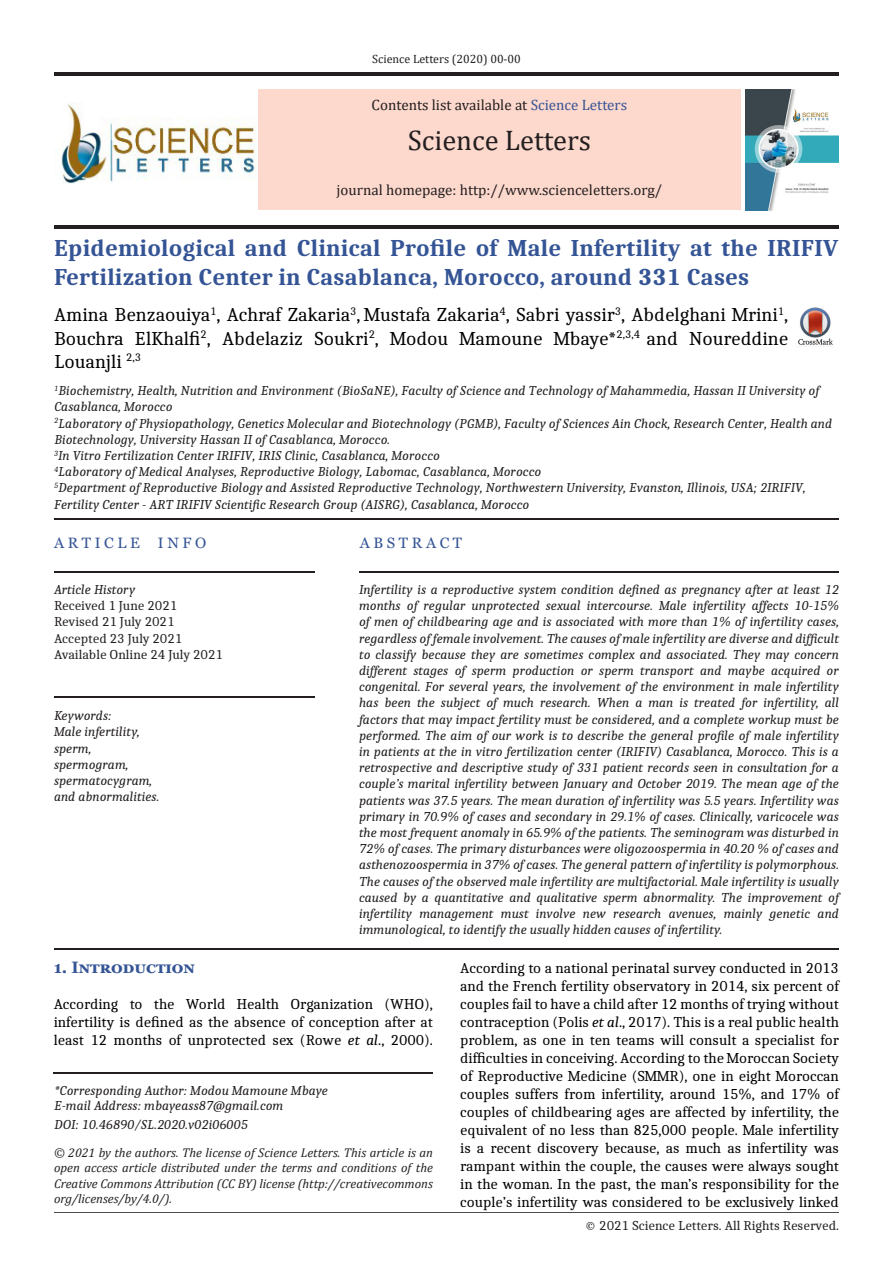
<style>
.page{position:relative;width:893px;height:1263px;background:#fff}
.page>*{position:absolute;margin:0;border:0;box-sizing:border-box;transform-origin:0 0}
.t1{font:28.5px "Cambria";color:#231f20}
.t2{font:700 24px/28.8px "Caladea";letter-spacing:.01em;color:#345495}
.t3{font:19.5px/23.4px "Caladea";color:#000;text-align:justify}
.t4{font:700 16.5px "Georgia";color:#345495}
.t5{font:15px/18px "Caladea";color:#000;text-align:justify}
.t6{font:15px "Cambria";color:#231f20}
.t7{font:15px "Georgia";color:#345495}
.t8{font:italic 13.5px/16.2px "Caladea";color:#231f20}
.t9{font:13.5px "Caladea";color:#231f20}
.t10{font:italic 12.75px/15.3px "Cambria";color:#231f20;text-align:justify}
.t11{font:12px "Cambria";color:#231f20}
.s1{color:#345495}
.s2{font-style:italic}
</style>
<div class="page">
<hr style="left:54px;top:1212px;width:785px;height:1px;background:#231f20">
<img style="left:745px;top:90px;width:93px;height:120px">
<hr style="left:54px;top:225px;width:785px;height:4px;background:#231f20">
<hr style="left:54px;top:72px;width:785px;height:4px;background:#231f20">
<div style="left:258px;top:90px;width:483px;height:120px;background:#fdd8cc"></div>
<img style="left:61px;top:102px;width:195px;height:81px">
<hr style="left:54px;top:518px;width:785px;height:2px;background:#231f20">
<hr style="left:54px;top:571px;width:260px;height:2px;background:#231f20">
<hr style="left:360px;top:571px;width:479px;height:2px;background:#231f20">
<img style="left:797px;top:307px;width:37px;height:40px">
<hr style="left:54px;top:948px;width:785px;height:2px;background:#231f20">
<hr style="left:54px;top:1072px;width:379px;height:2px;background:#231f20">
<hr style="left:54px;top:696px;width:260px;height:2px;background:#231f20">
<p class="t11" style="left:372px;top:52px;width:150px">Science Letters (2020) 00-00</p>
<p class="t6" style="left:372px;top:96px;width:257px">Contents list available at <span class="s1">Science Letters</span></p>
<p class="t1" style="left:408px;top:124px;width:185px">Science Letters</p>
<p class="t6" style="left:337px;top:181px;width:327px">journal homepage: http://www.scienceletters.org/</p>
<p class="t2" style="left:54px;top:233px;width:786px">Epidemiological and Clinical Profile of Male Infertility at the IRIFIV<br>Fertilization Center in Casablanca, Morocco, around 331 Cases</p>
<p class="t3" style="left:54px;top:302px;width:736px">Amina Benzaouiya<sup>1</sup>, Achraf Zakaria<sup>3</sup>, Mustafa Zakaria<sup>4</sup>, Sabri yassir<sup>3</sup>, Abdelghani Mrini<sup>1</sup>, Bouchra ElKhalfi<sup>2</sup>, Abdelaziz Soukri<sup>2</sup>, Modou Mamoune Mbaye*<sup>2,3,4</sup> and Noureddine Louanjli <sup>2,3</sup></p>
<p class="t8" style="left:54px;top:382px;width:767px"><sup>1</sup>Biochemistry, Health, Nutrition and Environment (BioSaNE), Faculty of Science and Technology of Mahammedia, Hassan II University of<br>Casablanca, Morocco</p>
<p class="t8" style="left:54px;top:415px;width:780px"><sup>2</sup>Laboratory of Physiopathology, Genetics Molecular and Biotechnology (PGMB), Faculty of Sciences Ain Chock, Research Center, Health and<br>Biotechnology, University Hassan II of Casablanca, Morocco.</p>
<p class="t8" style="left:54px;top:447px;width:388px"><sup>3</sup>In Vitro Fertilization Center IRIFIV, IRIS Clinic, Casablanca, Morocco</p>
<p class="t8" style="left:54px;top:463px;width:489px"><sup>4</sup>Laboratory of Medical Analyses, Reproductive Biology, Labomac, Casablanca, Morocco</p>
<p class="t8" style="left:54px;top:479px;width:753px"><sup>5</sup>Department of Reproductive Biology and Assisted Reproductive Technology, Northwestern University, Evanston, Illinois, USA; 2IRIFIV,<br>Fertility Center - ART IRIFIV Scientific Research Group (AISRG), Casablanca, Morocco</p>
<p class="t7" style="left:54px;top:534px;width:154px">A R T I C L E I N F O</p>
<p class="t7" style="left:360px;top:534px;width:104px">A B S T R A C T</p>
<p class="t8" style="left:54px;top:581px;width:83px">Article History</p>
<p class="t9" style="left:54px;top:598px;width:125px">Received 1 June 2021</p>
<p class="t9" style="left:54px;top:614px;width:122px">Revised 21 July 2021</p>
<p class="t9" style="left:54px;top:630px;width:130px">Accepted 23 July 2021</p>
<p class="t9" style="left:54px;top:646px;width:171px">Available Online 24 July 2021</p>
<p class="t8" style="left:359px;top:581px;width:481px;text-align:justify">Infertility is a reproductive system condition defined as pregnancy after at least 12 months of regular unprotected sexual intercourse. Male infertility affects 10-15% of men of childbearing age and is associated with more than 1% of infertility cases, regardless of female involvement. The causes of male infertility are diverse and difficult to classify because they are sometimes complex and associated. They may concern different stages of sperm production or sperm transport and maybe acquired or congenital. For several years, the involvement of the environment in male infertility has been the subject of much research. When a man is treated for infertility, all factors that may impact fertility must be considered, and a complete workup must be performed. The aim of our work is to describe the general profile of male infertility in patients at the in vitro fertilization center (IRIFIV) Casablanca, Morocco. This is a retrospective and descriptive study of 331 patient records seen in consultation for a couple’s marital infertility between January and October 2019. The mean age of the patients was 37.5 years. The mean duration of infertility was 5.5 years. Infertility was primary in 70.9% of cases and secondary in 29.1% of cases. Clinically, varicocele was the most frequent anomaly in 65.9% of the patients. The seminogram was disturbed in 72% of cases. The primary disturbances were oligozoospermia in 40.20 % of cases and asthenozoospermia in 37% of cases. The general pattern of infertility is polymorphous.<br>The causes of the observed male infertility are multifactorial. Male infertility is usually caused by a quantitative and qualitative sperm abnormality. The improvement of infertility management must involve new research avenues, mainly genetic and immunological, to identify the usually hidden causes of infertility.</p>
<p class="t8" style="left:54px;top:707px;width:59px">Keywords:</p>
<p class="t8" style="left:54px;top:723px;width:87px">Male infertility,</p>
<p class="t8" style="left:54px;top:740px;width:39px">sperm,</p>
<p class="t8" style="left:54px;top:756px;width:76px">spermogram,</p>
<p class="t8" style="left:54px;top:772px;width:100px">spermatocygram,</p>
<p class="t8" style="left:54px;top:788px;width:107px">and abnormalities.</p>
<p class="t4" style="left:54px;top:957px;width:143px">1. Introduction</p>
<p class="t5" style="left:54px;top:995px;width:381px">According to the World Health Organization (WHO), infertility is defined as the absence of conception after at least 12 months of unprotected sex (Rowe <span class="s2">et al</span>., 2000).</p>
<p class="t8" style="left:54px;top:1082px;width:276px">*Corresponding Author: Modou Mamoune Mbaye</p>
<p class="t8" style="left:54px;top:1097px;width:231px">E-mail Address: mbayeass87@gmail.com</p>
<p class="t8" style="left:54px;top:1116px;width:195px">DOI: 10.46890/SL.2020.v02i06005</p>
<p class="t10" style="left:54px;top:1144px;width:380px">© 2021 by the authors. The license of Science Letters. This article is an open access article distributed under the terms and conditions of the Creative Commons Attribution (CC BY) license (http://creativecommons org/licenses/by/4.0/).</p>
<p class="t5" style="left:460px;top:958px;width:380px">According to a national perinatal survey conducted in 2013 and the French fertility observatory in 2014, six percent of couples fail to have a child after 12 months of trying without contraception (Polis <span class="s2">et al</span>., 2017). This is a real public health problem, as one in ten teams will consult a specialist for difficulties in conceiving. According to the Moroccan Society of Reproductive Medicine (SMMR), one in eight Moroccan couples suffers from infertility, around 15%, and 17% of couples of childbearing ages are affected by infertility, the equivalent of no less than 825,000 people. Male infertility is a recent discovery because, as much as infertility was rampant within the couple, the causes were always sought in the woman. In the past, the man’s responsibility for the couple’s infertility was considered to be exclusively linked</p>
<p class="t9" style="left:585px;top:1217px;width:256px">© 2021 Science Letters. All Rights Reserved.</p>
</div>
